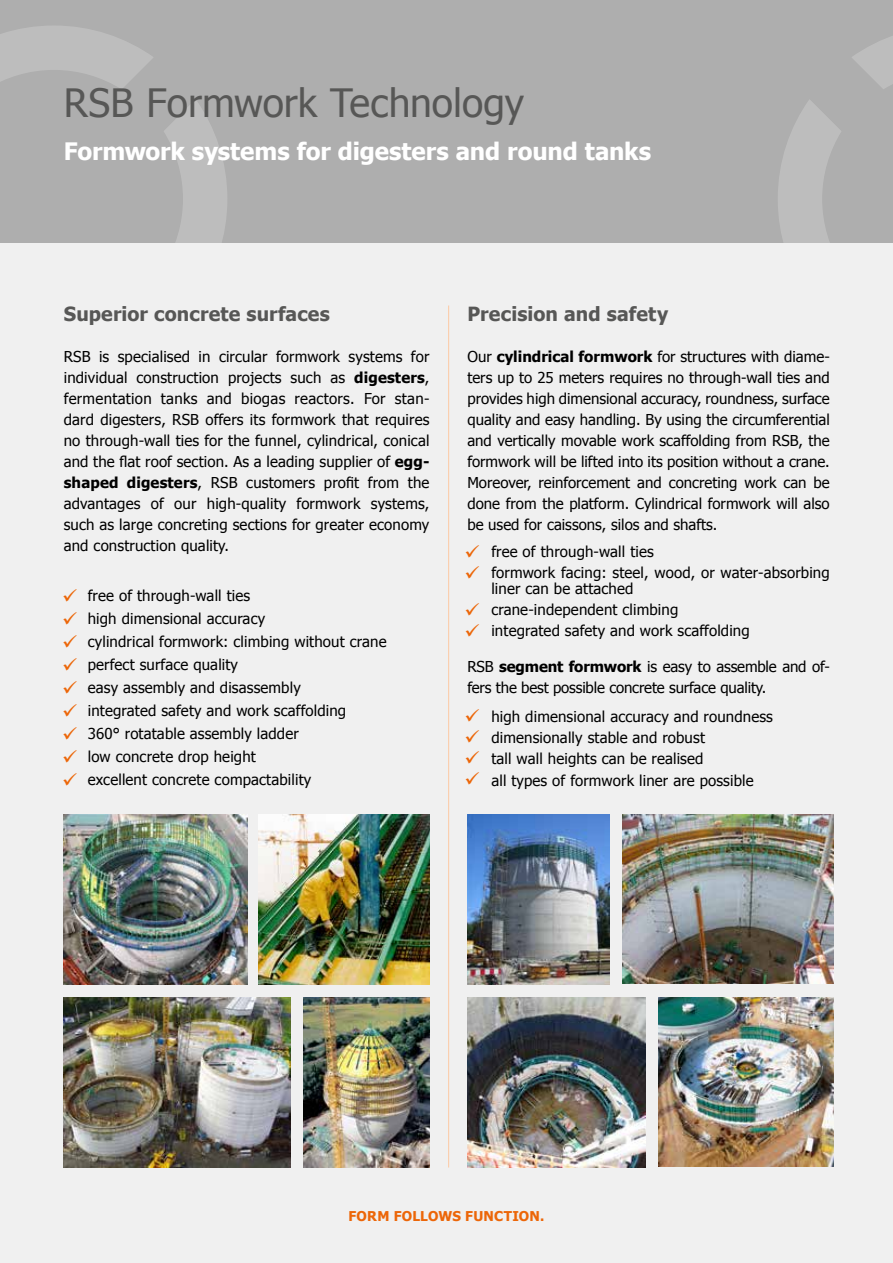
<style>
.page{position:relative;width:893px;height:1263px;background:#f0f0f0}
.page>*{position:absolute;margin:0;border:0;box-sizing:border-box;transform-origin:0 0}
.t1{font:39px "Tahoma";color:#575756}
.t2{font:700 24px "Tahoma";letter-spacing:-.005em;color:#fff}
.t3{font:700 19.5px "Tahoma";letter-spacing:.01em;color:#575756}
.t4{font:19.5px/23px "Wingdings";color:#ec6608;text-align:justify}
.t5{font:15px/21px "Tahoma";letter-spacing:.01em;color:#000}
.t6{font:15px/21px "Tahoma";letter-spacing:-.01em;color:#000}
.t7{font:700 13.5px "Tahoma";letter-spacing:.015em;color:#ec6608}
.s1{font-weight:700}
</style>
<div class="page">
<div style="left:0;top:0;width:893px;height:242px;background:#aeaeae"></div>
<svg style="left:164px;top:100px;width:63px;height:142px"></svg>
<svg style="left:0;top:26px;width:153px;height:63px"></svg>
<svg style="left:778px;top:100px;width:63px;height:142px"></svg>
<svg style="left:852px;top:36px;width:41px;height:53px"></svg>
<img style="left:304px;top:997px;width:125px;height:170px">
<img style="left:259px;top:814px;width:170px;height:170px">
<img style="left:64px;top:997px;width:227px;height:170px">
<img style="left:64px;top:814px;width:183px;height:170px">
<img style="left:658px;top:997px;width:175px;height:170px">
<img style="left:622px;top:814px;width:211px;height:170px">
<img style="left:468px;top:997px;width:177px;height:170px">
<img style="left:468px;top:814px;width:142px;height:170px">
<hr style="left:448px;top:305px;width:1px;height:862px;background:#fbcdab">
<h1 class="t1" style="left:64px;top:77px;width:462px">RSB Formwork Technology</h1>
<h2 class="t2" style="left:64px;top:134px;width:589px">Formwork systems for digesters and round tanks</h2>
<h3 class="t3" style="left:64px;top:300px;width:268px">Superior concrete surfaces</h3>
<p class="t5" style="left:64px;top:345px;width:367px;text-align:justify">RSB is specialised in circular formwork systems for individual construction projects such as <span class="s1">digesters</span>, fermentation tanks and biogas reactors. For stan&shy;dard digesters, RSB offers its formwork that requires no through-wall ties for the funnel, cylindrical, conical and the flat roof section. As a leading supplier of <span class="s1">egg&shy;shaped digesters</span>, RSB customers profit from the advantages of our high-quality formwork systems, such as large concreting sections for greater economy and construction quality.</p>
<p class="t5" style="left:88px;top:584px;width:300px;line-height:23px">free of through-wall ties<br>high dimensional accuracy<br>cylindrical formwork: climbing without crane perfect surface quality<br>easy assembly and disassembly<br>integrated safety and work scaffolding<br>360° rotatable assembly ladder<br>low concrete drop height<br>excellent concrete compactability</p>
<h3 class="t4" style="left:62px;top:586px;width:17px">✓ ✓ ✓ ✓ ✓ ✓ ✓ ✓ ✓</h3>
<h3 class="t3" style="left:467px;top:300px;width:202px">Precision and safety</h3>
<p class="t5" style="left:467px;top:345px;width:364px;text-align:justify">Our <span class="s1">cylindrical formwork</span> for structures with diame&shy;ters up to 25 meters requires no through-wall ties and provides high dimensional accuracy, roundness, surface quality and easy handling. By using the circumferential and vertically movable work scaffolding from RSB, the formwork will be lifted into its position without a crane.<br>Moreover, reinforcement and concreting work can be done from the platform. Cylindrical formwork will also be used for caissons, silos and shafts.</p>
<p class="t5" style="left:491px;top:540px;width:340px">free of through-wall ties<br>formwork facing: steel, wood, or water-absorbing</p>
<p class="t5" style="left:491px;top:577px;width:260px">liner can be attached crane-independent climbing integrated safety and work scaffolding</p>
<p class="t6" style="left:467px;top:655px;width:364px">RSB <span class="s1">segment formwork</span> is easy to assemble and of&shy;fers the best possible concrete surface quality.</p>
<p class="t5" style="left:491px;top:705px;width:283px">high dimensional accuracy and roundness dimensionally stable and robust<br>tall wall heights can be realised</p>
<p class="t5" style="left:491px;top:770px;width:264px">all types of formwork liner are possible</p>
<h3 class="t4" style="left:465px;top:707px;width:17px;line-height:21px">✓ ✓ ✓ ✓</h3>
<p class="t7" style="left:348px;top:1206px;width:197px">FORM FOLLOWS FUNCTION.</p>
</div>
